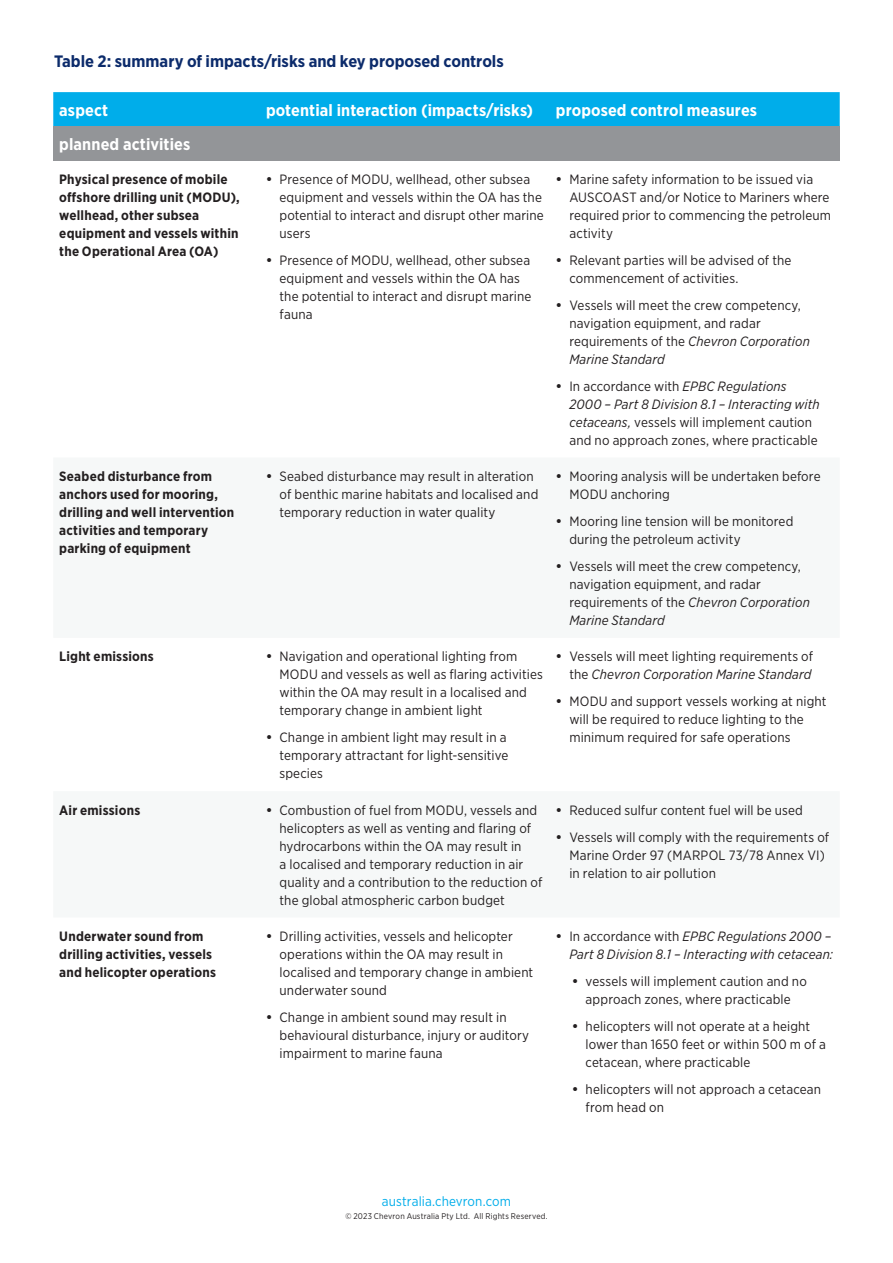
<style>
.page{position:relative;width:893px;height:1263px;background:#fff}
.page>*{position:absolute;margin:0;border:0;box-sizing:border-box;transform-origin:0 0}
.t1{font:700 16.5px "Gotham Narrow";letter-spacing:.005em;color:#fff}
._03_-_sub_heading{font:700 16.5px "Gotham Narrow";letter-spacing:-.005em;color:#0c2b6b}
.t2{font:13.5px/18px "Gotham Narrow";letter-spacing:.01em;color:#231f20}
.Paragraph_Header_-_9pt_Narrow_Bold{font:700 13.5px/18px "Gotham Narrow";letter-spacing:.015em;color:#231f20}
.t3{font:italic 13.5px/18px "Gotham Narrow";letter-spacing:.005em;color:#231f20}
.t4{font:13.5px "Gotham Narrow";letter-spacing:.005em;color:#00adea}
.t5{font:8.25px "Gotham Narrow";letter-spacing:.025em;color:#231f20}
.s1{font-style:italic}
.s2{font-style:normal}
</style>
<div class="page">
<div style="left:53px;top:92px;width:787px;height:34px;background:#00adea"></div>
<div style="left:53px;top:126px;width:787px;height:34px;background:#939598"></div>
<p class="_03_-_sub_heading" style="left:54px;top:51px;width:451px">Table 2: summary of impacts/risks and key proposed controls</p>
<p class="t1" style="left:59px;top:99px;width:50px">aspect</p>
<p class="t1" style="left:266px;top:99px;width:269px">potential interaction (impacts/risks)</p>
<p class="t1" style="left:556px;top:99px;width:203px">proposed control measures</p>
<p class="t1" style="left:59px;top:133px;width:133px">planned activities</p>
<p class="Paragraph_Header_-_9pt_Narrow_Bold" style="left:59px;top:170px;width:182px">Physical presence of mobile offshore drilling unit (MODU), wellhead, other subsea equipment and vessels within the Operational Area (OA)</p>
<p class="t2" style="left:280px;top:170px;width:266px">Presence of MODU, wellhead, other subsea equipment and vessels within the OA has the potential to interact and disrupt other marine users</p>
<p class="t2" style="left:280px;top:251px;width:253px">Presence of MODU, wellhead, other subsea equipment and vessels within the OA has the potential to interact and disrupt marine fauna</p>
<p class="t2" style="left:569px;top:170px;width:263px">Marine safety information to be issued via AUSCOAST and/or Notice to Mariners where required prior to commencing the petroleum activity</p>
<p class="t2" style="left:569px;top:251px;width:223px">Relevant parties will be advised of the commencement of activities.</p>
<p class="t2" style="left:569px;top:296px;width:242px">Vessels will meet the crew competency, navigation equipment, and radar requirements of the <span class="s1">Chevron Corporation<br>Marine Standard</span></p>
<p class="t2" style="left:569px;top:377px;width:252px">In accordance with <span class="s1">EPBC Regulations 2000 – Part 8 Division 8.1 – Interacting with cetaceans,</span> vessels will implement caution and no approach zones, where practicable</p>
<p class="Paragraph_Header_-_9pt_Narrow_Bold" style="left:59px;top:467px;width:177px">Seabed disturbance from anchors used for mooring, drilling and well intervention activities and temporary parking of equipment</p>
<p class="t2" style="left:280px;top:467px;width:260px">Seabed disturbance may result in alteration of benthic marine habitats and localised and temporary reduction in water quality</p>
<p class="t2" style="left:569px;top:467px;width:253px">Mooring analysis will be undertaken before<br>MODU anchoring</p>
<p class="t2" style="left:569px;top:512px;width:226px">Mooring line tension will be monitored during the petroleum activity</p>
<p class="t2" style="left:569px;top:557px;width:242px">Vessels will meet the crew competency, navigation equipment, and radar requirements of the <span class="s1">Chevron Corporation<br>Marine Standard</span></p>
<p class="Paragraph_Header_-_9pt_Narrow_Bold" style="left:59px;top:647px;width:96px">Light emissions</p>
<p class="t2" style="left:280px;top:647px;width:265px">Navigation and operational lighting from MODU and vessels as well as flaring activities within the OA may result in a localised and temporary change in ambient light</p>
<p class="t2" style="left:280px;top:728px;width:230px">Change in ambient light may result in a temporary attractant for light-sensitive species</p>
<p class="t2" style="left:569px;top:647px;width:245px">Vessels will meet lighting requirements of the <span class="s1">Chevron Corporation Marine Standard</span></p>
<p class="t2" style="left:569px;top:692px;width:259px">MODU and support vessels working at night will be required to reduce lighting to the minimum required for safe operations</p>
<p class="Paragraph_Header_-_9pt_Narrow_Bold" style="left:59px;top:801px;width:82px">Air emissions</p>
<p class="t2" style="left:280px;top:801px;width:264px">Combustion of fuel from MODU, vessels and helicopters as well as venting and flaring of hydrocarbons within the OA may result in<br>a localised and temporary reduction in air quality and a contribution to the reduction of the global atmospheric carbon budget</p>
<p class="t2" style="left:569px;top:801px;width:235px">Reduced sulfur content fuel will be used</p>
<p class="t2" style="left:569px;top:828px;width:261px">Vessels will comply with the requirements of<br>Marine Order 97 (MARPOL 73/78 Annex VI) in relation to air pollution</p>
<p class="Paragraph_Header_-_9pt_Narrow_Bold" style="left:59px;top:927px;width:158px">Underwater sound from drilling activities, vessels and helicopter operations</p>
<p class="t2" style="left:280px;top:927px;width:255px">Drilling activities, vessels and helicopter operations within the OA may result in localised and temporary change in ambient underwater sound</p>
<p class="t2" style="left:280px;top:1008px;width:251px">Change in ambient sound may result in behavioural disturbance, injury or auditory impairment to marine fauna</p>
<p class="t3" style="left:569px;top:927px;width:265px"><span class="s2">In accordance with</span> EPBC Regulations 2000 –<br>Part 8 Division 8.1 – Interacting with cetacean:</p>
<p class="t2" style="left:586px;top:972px;width:223px">vessels will implement caution and no approach zones, where practicable</p>
<p class="t2" style="left:586px;top:1017px;width:242px">helicopters will not operate at a height lower than 1650 feet or within 500 m of a cetacean, where practicable</p>
<p class="t2" style="left:586px;top:1080px;width:237px">helicopters will not approach a cetacean from head on</p>
<p class="t4" style="left:382px;top:1193px;width:131px">australia.chevron.com</p>
<p class="t5" style="left:345px;top:1211px;width:204px">© 2023 Chevron Australia Pty Ltd. All Rights Reserved.</p>
</div>
